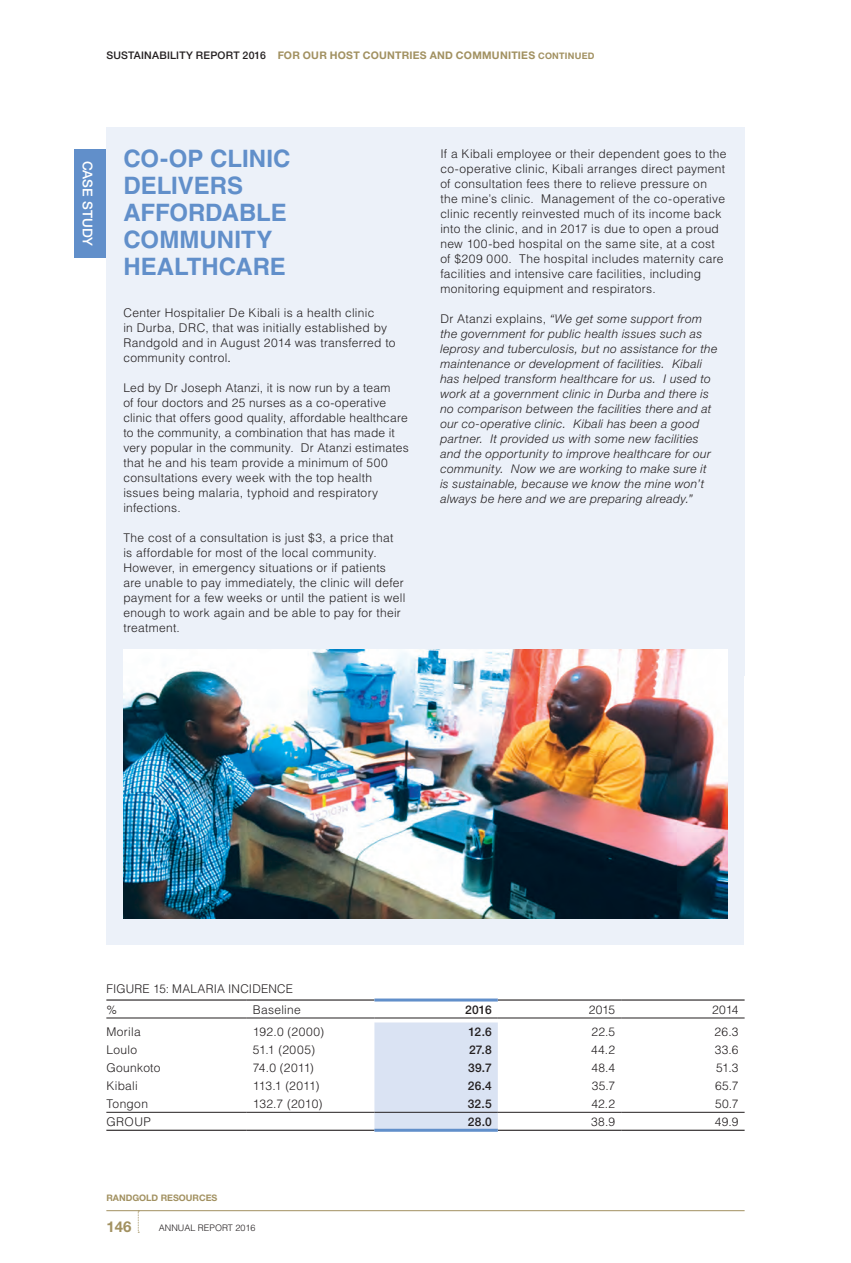
<style>
.page{position:relative;width:851px;height:1263px;background:#fff}
.page>*{position:absolute;margin:0;border:0;box-sizing:border-box;transform-origin:0 0}
.Case_study_heading{font:700 24px/27px "Helvetica";letter-spacing:-.005em;color:#618fca}
.t1{font:700 15px "Helvetica Neue";color:#a29161}
.t2{font:500 13.5px "Helvetica Neue";letter-spacing:.01em;color:#fff}
.Body_Text{font:300 12px/15px "Helvetica";letter-spacing:.025em;color:#231f20}
.Body_Text-2{font:italic 300 12px/15px "Helvetica Neue";letter-spacing:.035em;color:#231f20}
._2015{font:300 12px "Helvetica";letter-spacing:.025em;color:#231f20}
._16{font:500 12px "Helvetica Neue";letter-spacing:.01em;color:#231f20}
.Graph___Table_Headin{font:300 12px "Helvetica";letter-spacing:.015em;color:#231f20}
.t3{font:700 10.5px "Helvetica Neue";letter-spacing:.025em;color:#a29161}
.t4{font:700 9px "Helvetica Neue";color:#a29161}
.t5{font:300 9px "Helvetica";color:#231f20}
.s1{font-weight:500;color:#231f20}
.s2{font-size:9px}
.s3{font-family:"Arial";font-weight:400}
.s4{font-family:"Helvetica";font-style:normal}
</style>
<div class="page">
<div style="left:74px;top:149px;width:64px;height:109px;background:#618fca"></div>
<div style="left:106px;top:128px;width:638px;height:548px;background:#ecf1f9"></div>
<div style="left:107px;top:640px;width:637px;height:304px;background:#ecf1f9"></div>
<div style="left:374px;top:1022px;width:123px;height:107px;background:#dae3f3"></div>
<hr style="left:106px;top:999px;width:141px;height:1px;background:#231f20">
<hr style="left:247px;top:999px;width:127px;height:1px;background:#231f20">
<hr style="left:497px;top:999px;width:124px;height:1px;background:#231f20">
<hr style="left:621px;top:999px;width:123px;height:1px;background:#231f20">
<hr style="left:106px;top:1130px;width:141px;height:1px;background:#231f20">
<hr style="left:247px;top:1130px;width:127px;height:1px;background:#231f20">
<hr style="left:497px;top:1130px;width:124px;height:1px;background:#231f20">
<hr style="left:621px;top:1130px;width:123px;height:1px;background:#231f20">
<hr style="left:106px;top:1017px;width:141px;height:1px;background:#231f20">
<hr style="left:247px;top:1017px;width:127px;height:1px;background:#231f20">
<hr style="left:374px;top:1017px;width:123px;height:1px;background:#231f20">
<hr style="left:497px;top:1017px;width:124px;height:1px;background:#231f20">
<hr style="left:621px;top:1017px;width:123px;height:1px;background:#231f20">
<hr style="left:374px;top:998px;width:123px;height:3px;background:#618fca">
<hr style="left:374px;top:1129px;width:123px;height:3px;background:#618fca">
<hr style="left:106px;top:1112px;width:141px;height:1px;background:#231f20">
<hr style="left:247px;top:1112px;width:127px;height:1px;background:#231f20">
<hr style="left:374px;top:1112px;width:123px;height:1px;background:#231f20">
<hr style="left:497px;top:1112px;width:124px;height:1px;background:#231f20">
<hr style="left:621px;top:1112px;width:123px;height:1px;background:#231f20">
<img style="left:123px;top:649px;width:604px;height:269px">
<hr style="left:106px;top:1210px;width:638px;height:1px;background:#a29161">
<svg style="left:138px;top:1211px;width:1px;height:22px"></svg>
<p class="t3" style="left:106px;top:49px;width:489px"><span class="s1">SUSTAINABILITY REPORT 2016</span> FOR OUR HOST COUNTRIES AND COMMUNITIES <span class="s2">CONTINUED</span></p>
<p class="t2" style="left:96px;top:161px;width:87px;rotate:90deg">CASE STUDY</p>
<p class="Case_study_heading" style="left:123px;top:145px;width:168px">CO-OP CLINIC<br>DELIVERS<br>AFFORDABLE<br>COMMUNITY<br>HEALTHCARE</p>
<p class="Body_Text" style="left:123px;top:305px;width:274px">Center Hospitalier De Kibali is a health clinic<br>in Durba, DRC, that was initially established by Randgold and in August 2014 was transferred to community control<span class="s3">.</span></p>
<p class="Body_Text" style="left:123px;top:380px;width:287px">Led by Dr Joseph Atanzi, it is now run by a team<br>of four doctors and 25 nurses as a co-operative clinic that offers good quality, affordable healthcare to the community, a combination that has made it very popular in the community. Dr Atanzi estimates that he and his team provide a minimum of 500 consultations every week with the top health issues being malaria, typhoid and respiratory infections.</p>
<p class="Body_Text" style="left:123px;top:530px;width:283px">The cost of a consultation is just $3, a price that<br>is affordable for most of the local community.<br>However, in emergency situations or if patients are unable to pay immediately, the clinic will defer payment for a few weeks or until the patient is well enough to work again and be able to pay for their treatment.</p>
<p class="Body_Text" style="left:440px;top:146px;width:287px">If a Kibali employee or their dependent goes to the co-operative clinic, Kibali arranges direct payment of consultation fees there to relieve pressure on the mine’s clinic. Management of the co-operative clinic recently reinvested much of its income back into the clinic, and in 2017 is due to open a proud new 100-bed hospital on the same site, at a cost of $209 000. The hospital includes maternity care facilities and intensive care facilities, including monitoring equipment and respirators.</p>
<p class="Body_Text-2" style="left:440px;top:311px;width:278px"><span class="s4">Dr Atanzi explains,</span> “We get some support from the government for public health issues such as leprosy and tuberculosis, but no assistance for the maintenance or development of facilities. Kibali has helped transform healthcare for us. I used to work at a government clinic in Durba and there is no comparison between the facilities there and at our co-operative clinic. Kibali has been a good partner. It provided us with some new facilities and the opportunity to improve healthcare for our community. Now we are working to make sure it is sustainable, because we know the mine won’t always be here and we are preparing already.”</p>
<p class="Graph___Table_Headin" style="left:106px;top:981px;width:188px">FIGURE 15: MALARIA INCIDENCE</p>
<p class="Body_Text" style="left:106px;top:1002px;width:12px">%</p>
<p class="Body_Text" style="left:253px;top:1002px;width:50px">Baseline</p>
<p class="_16" style="left:465px;top:1002px;width:28px">2016</p>
<p class="_2015" style="left:588px;top:1002px;width:28px">2015</p>
<p class="_2015" style="left:712px;top:1002px;width:28px">2014</p>
<p class="Body_Text" style="left:106px;top:1024px;width:36px">Morila</p>
<p class="Body_Text" style="left:253px;top:1024px;width:73px">192.0 (2000)</p>
<p class="_16" style="left:468px;top:1025px;width:25px">12.6</p>
<p class="_2015" style="left:591px;top:1024px;width:25px">22.5</p>
<p class="_2015" style="left:714px;top:1024px;width:25px">26.3</p>
<p class="Body_Text" style="left:106px;top:1042px;width:32px">Loulo</p>
<p class="Body_Text" style="left:253px;top:1042px;width:64px">51.1 (2005)</p>
<p class="_16" style="left:469px;top:1043px;width:24px">27.8</p>
<p class="_2015" style="left:591px;top:1042px;width:26px">44.2</p>
<p class="_2015" style="left:714px;top:1042px;width:25px">33.6</p>
<p class="Body_Text" style="left:106px;top:1060px;width:56px">Gounkoto</p>
<p class="Body_Text" style="left:253px;top:1060px;width:63px">74.0 (2011)</p>
<p class="_16" style="left:468px;top:1060px;width:25px">39.7</p>
<p class="_2015" style="left:591px;top:1060px;width:25px">48.4</p>
<p class="_2015" style="left:716px;top:1060px;width:24px">51.3</p>
<p class="Body_Text" style="left:106px;top:1078px;width:33px">Kibali</p>
<p class="Body_Text" style="left:253px;top:1078px;width:68px">113.1 (2011)</p>
<p class="_16" style="left:468px;top:1078px;width:25px">26.4</p>
<p class="_2015" style="left:591px;top:1078px;width:25px">35.7</p>
<p class="_2015" style="left:715px;top:1078px;width:25px">65.7</p>
<p class="Body_Text" style="left:106px;top:1096px;width:43px">Tongon</p>
<p class="Body_Text" style="left:253px;top:1096px;width:71px">132.7 (2010)</p>
<p class="_16" style="left:467px;top:1096px;width:26px">32.5</p>
<p class="_2015" style="left:591px;top:1096px;width:25px">42.2</p>
<p class="_2015" style="left:715px;top:1096px;width:25px">50.7</p>
<p class="Body_Text" style="left:106px;top:1114px;width:46px">GROUP</p>
<p class="_16" style="left:468px;top:1114px;width:25px">28.0</p>
<p class="_2015" style="left:591px;top:1114px;width:25px">38.9</p>
<p class="_2015" style="left:714px;top:1114px;width:25px">49.9</p>
<p class="t4" style="left:106px;top:1192px;width:113px">RANDGOLD RESOURCES</p>
<p class="t5" style="left:159px;top:1222px;width:98px">ANNUAL REPORT 2016</p>
<p class="t1" style="left:106px;top:1217px;width:27px">146</p>
</div>
